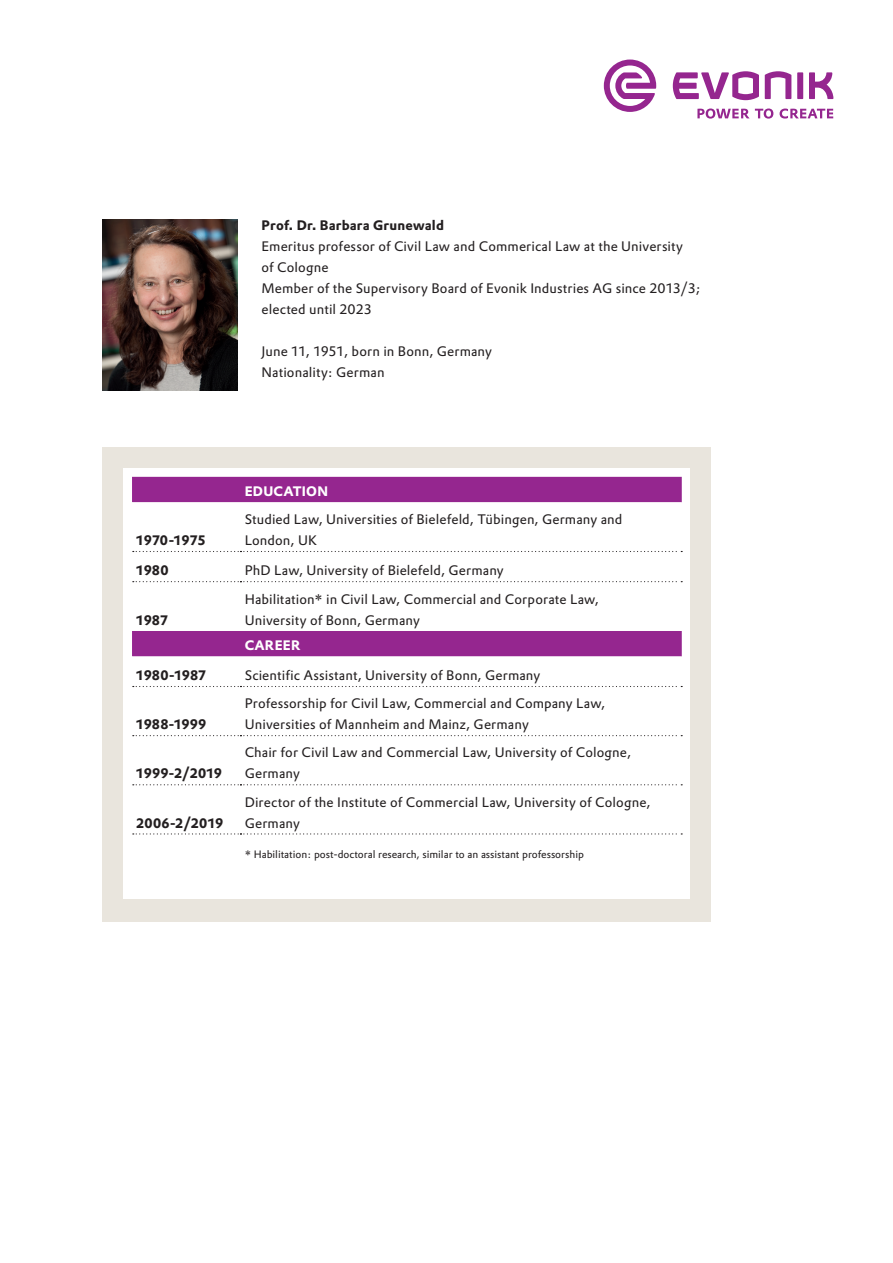
<style>
.page{position:relative;width:893px;height:1263px;background:#fff}
.page>*{position:absolute;margin:0;border:0;box-sizing:border-box;transform-origin:0 0}
.t1{font:13.5px/21px "Evonik Prokyon";letter-spacing:.01em;color:#231f20}
.t2{font:700 13.5px "Evonik Prokyon";letter-spacing:.01em;color:#231f20}
.t3{font:700 13.5px "Evonik Prokyon";letter-spacing:.015em;color:#fff}
.t4{font:700 13.5px "Evonik Prokyon";letter-spacing:-.025em;color:#231f20}
.t5{font:10.5px "Evonik Prokyon";color:#231f20}
</style>
<div class="page">
<svg style="left:809px;top:72px;width:24px;height:27px"></svg>
<svg style="left:765px;top:71px;width:26px;height:28px"></svg>
<div style="left:797px;top:72px;width:6px;height:27px;background:#95268f"></div>
<svg style="left:673px;top:71px;width:86px;height:29px"></svg>
<svg style="left:604px;top:60px;width:52px;height:52px"></svg>
<svg style="left:697px;top:108px;width:76px;height:11px"></svg>
<svg style="left:780px;top:109px;width:53px;height:10px"></svg>
<img style="left:102px;top:219px;width:135px;height:172px">
<div style="left:102px;top:447px;width:609px;height:474px;background:#e9e5dd"></div>
<div style="left:123px;top:468px;width:567px;height:431px;background:#fff"></div>
<div style="left:132px;top:477px;width:550px;height:25px;background:#95268f"></div>
<svg style="left:132px;top:502px;width:550px;height:154px"></svg>
<hr style="left:132px;top:507px;width:1px;height:44px;background:#fff">
<hr style="left:132px;top:586px;width:1px;height:45px;background:#fff">
<svg style="left:132px;top:656px;width:550px;height:32px"></svg>
<svg style="left:132px;top:551px;width:550px;height:35px"></svg>
<svg style="left:132px;top:735px;width:550px;height:2px"></svg>
<svg style="left:132px;top:784px;width:550px;height:2px"></svg>
<svg style="left:132px;top:833px;width:550px;height:2px"></svg>
<p class="t2" style="left:261px;top:214px;width:184px">Prof. Dr. Barbara Grunewald</p>
<p class="t1" style="left:261px;top:234px;width:441px">Emeritus professor of Civil Law and Commerical Law at the University<br>of Cologne<br>Member of the Supervisory Board of Evonik Industries AG since 2013/3; elected until 2023</p>
<p class="t1" style="left:261px;top:339px;width:232px">June 11, 1951, born in Bonn, Germany<br>Nationality: German</p>
<p class="t4" style="left:136px;top:529px;width:71px">1970-1975</p>
<p class="t3" style="left:245px;top:480px;width:85px">EDUCATION</p>
<p class="t1" style="left:245px;top:508px;width:379px">Studied Law, Universities of Bielefeld, Tübingen, Germany and<br>London, UK</p>
<p class="t2" style="left:136px;top:559px;width:34px">1980</p>
<p class="t1" style="left:245px;top:559px;width:261px">PhD Law, University of Bielefeld, Germany</p>
<p class="t2" style="left:136px;top:609px;width:34px">1987</p>
<p class="t1" style="left:245px;top:587px;width:356px">Habilitation* in Civil Law, Commercial and Corporate Law,<br>University of Bonn, Germany</p>
<p class="t3" style="left:245px;top:634px;width:57px">CAREER</p>
<p class="t2" style="left:136px;top:664px;width:72px">1980-1987</p>
<p class="t1" style="left:245px;top:664px;width:297px">Scientific Assistant, University of Bonn, Germany</p>
<p class="t2" style="left:136px;top:713px;width:72px">1988-1999</p>
<p class="t1" style="left:245px;top:692px;width:362px">Professorship for Civil Law, Commercial and Company Law,<br>Universities of Mannheim and Mainz, Germany</p>
<p class="t2" style="left:136px;top:763px;width:87px">1999-2/2019</p>
<p class="t2" style="left:136px;top:812px;width:89px">2006-2/2019</p>
<p class="t1" style="left:245px;top:741px;width:388px">Chair for Civil Law and Commercial Law, University of Cologne,<br>Germany</p>
<p class="t1" style="left:245px;top:790px;width:407px">Director of the Institute of Commercial Law, University of Cologne,<br>Germany</p>
<p class="t5" style="left:245px;top:846px;width:341px">* Habilitation: post-doctoral research, similar to an assistant professorship</p>
</div>
